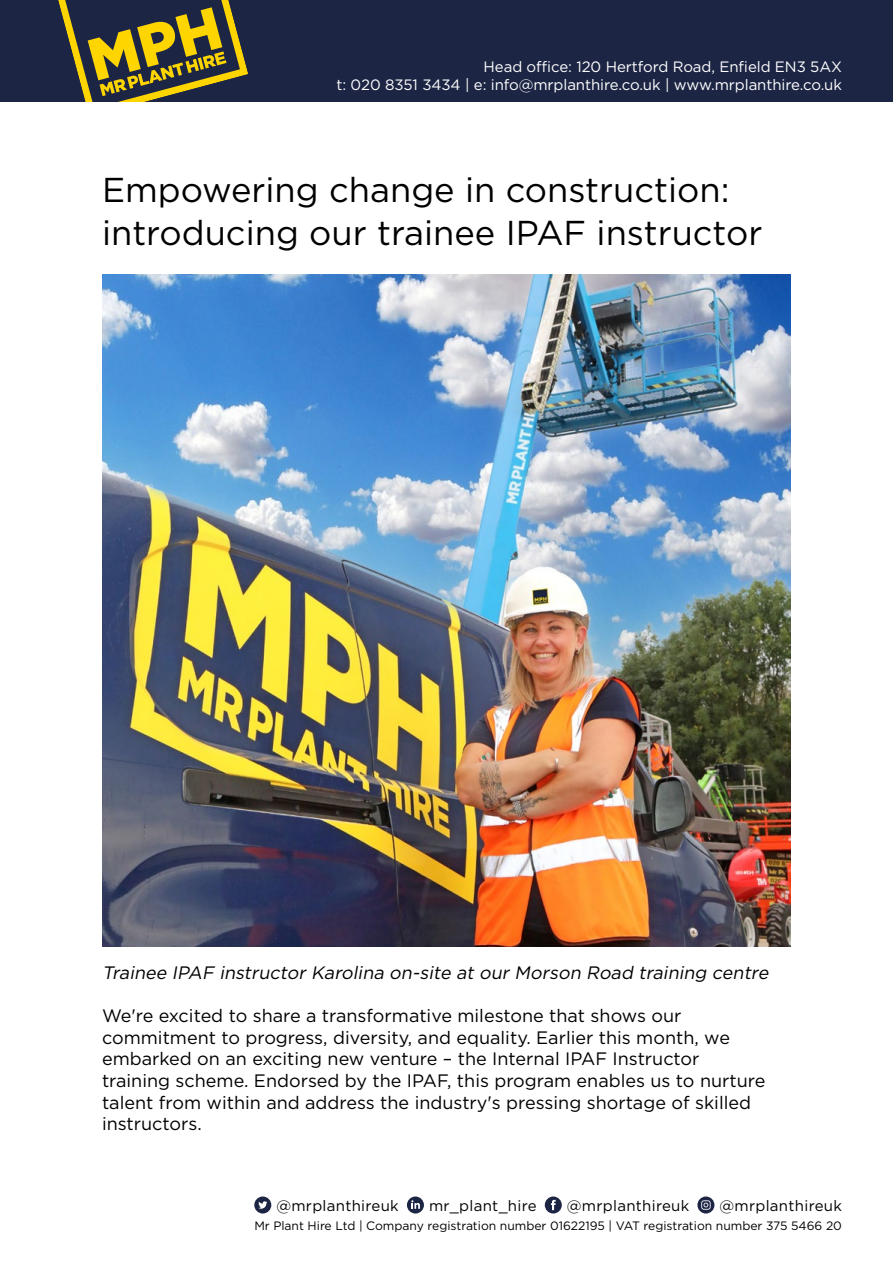
<style>
.page{position:relative;width:893px;height:1263px;background:#fff}
.page>*{position:absolute;margin:0;border:0;box-sizing:border-box;transform-origin:0 0}
.t1{font:34.5px/43.2px "Gotham";color:#000}
.t2{font:18px/21.6px "Gotham";color:#000}
.t3{font:italic 18px "Gotham";color:#000}
.t4{font:15px/18px "Gotham";letter-spacing:-.005em;color:#fff;text-align:right}
.t5{font:15px "Gotham";letter-spacing:.02em;color:#000}
.t6{font:12.15px "Gotham";color:#000}
</style>
<div class="page">
<div style="left:0;top:0;width:893px;height:102px;background:#1c2544"></div>
<svg style="left:58px;top:0;width:190px;height:102px"></svg>
<div style="left:254px;top:1196px;width:17px;height:17px;background:#1c2544;border-radius:9px"></div>
<svg style="left:258px;top:1201px;width:9px;height:8px"></svg>
<div style="left:407px;top:1196px;width:17px;height:17px;background:#1c2544;border-radius:9px"></div>
<svg style="left:411px;top:1200px;width:9px;height:9px"></svg>
<div style="left:545px;top:1196px;width:17px;height:17px;background:#1c2544;border-radius:9px"></div>
<svg style="left:551px;top:1200px;width:5px;height:10px"></svg>
<div style="left:697px;top:1196px;width:17px;height:17px;background:#1c2544;border-radius:9px"></div>
<svg style="left:701px;top:1200px;width:10px;height:10px"></svg>
<img style="left:102px;top:274px;width:689px;height:672px">
<p class="t4" style="left:336px;top:57px;width:507px">Head office: 120 Hertford Road, Enfield EN3 5AX<br>t: 020 8351 3434 | e: info@mrplanthire.co.uk | www.mrplanthire.co.uk</p>
<h1 class="t1" style="left:102px;top:167px;width:662px">Empowering change in construction: introducing our trainee IPAF instructor</h1>
<p class="t3" style="left:102px;top:961px;width:672px">Trainee IPAF instructor Karolina on-site at our Morson Road training centre</p>
<p class="t2" style="left:102px;top:1005px;width:665px">We're excited to share a transformative milestone that shows our commitment to progress, diversity, and equality. Earlier this month, we embarked on an exciting new venture – the Internal IPAF Instructor training scheme. Endorsed by the IPAF, this program enables us to nurture talent from within and address the industry's pressing shortage of skilled instructors.</p>
<p class="t5" style="left:276px;top:1195px;width:124px">@mrplanthireuk</p>
<p class="t5" style="left:429px;top:1195px;width:109px">mr_plant_hire</p>
<p class="t5" style="left:567px;top:1195px;width:124px">@mrplanthireuk</p>
<p class="t5" style="left:719px;top:1195px;width:124px">@mrplanthireuk</p>
<p class="t6" style="left:254px;top:1218px;width:589px">Mr Plant Hire Ltd | Company registration number 01622195 | VAT registration number 375 5466 20</p>
</div>
